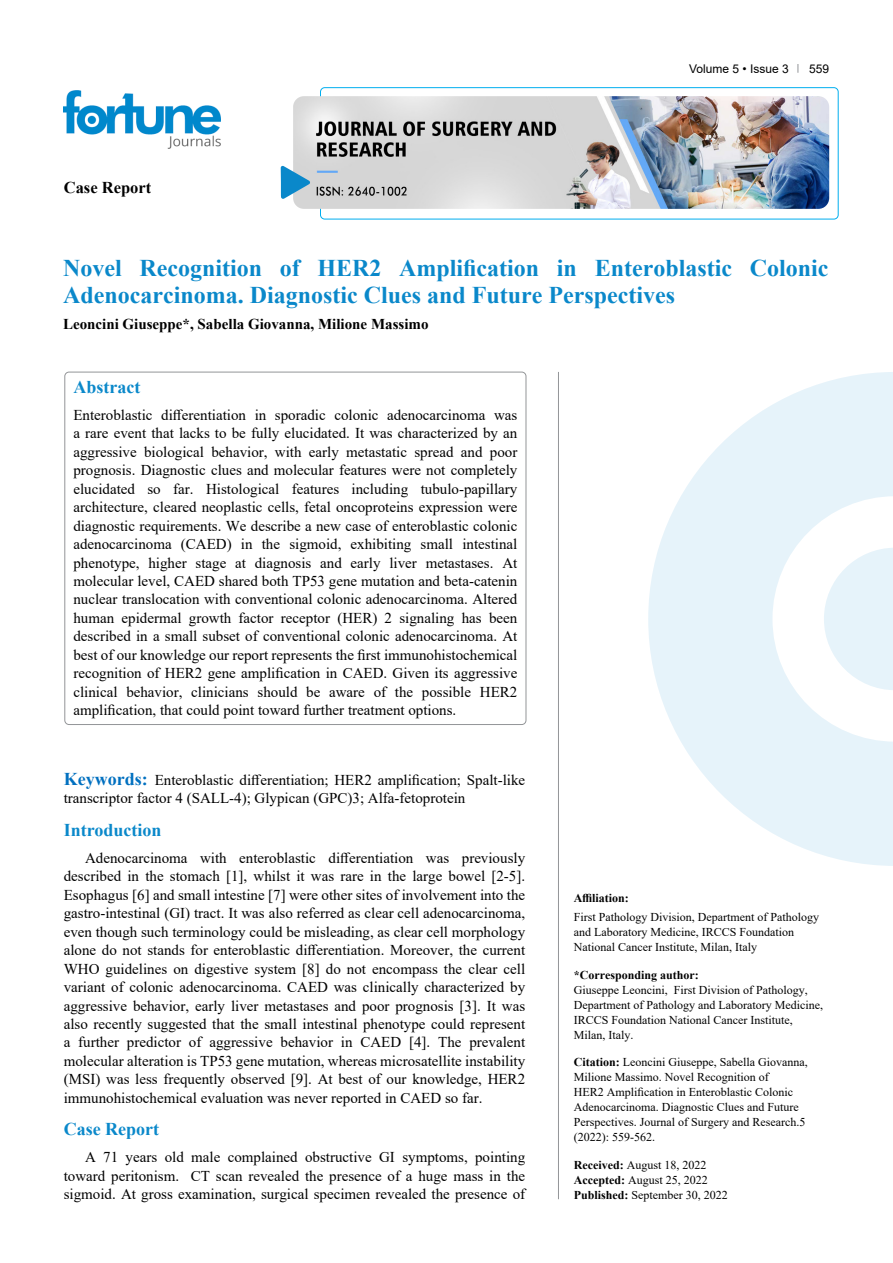
<style>
.page{position:relative;width:893px;height:1263px;background:#fff}
.page>*{position:absolute;margin:0;border:0;box-sizing:border-box;transform-origin:0 0}
.t1{font:700 24px/27px "Times New Roman";color:#0a88ca}
.t2{font:700 18px "Times New Roman";color:#0a88ca}
.t3{font:700 16.5px "Times New Roman";color:#000}
.t4{font:15px/18.5px "Times New Roman";color:#000;text-align:justify}
.t5{font:700 15px "Times New Roman";color:#000}
.t6{font:12px/15px "Times New Roman";color:#000}
.t7{font:700 12px "Times New Roman";color:#000}
.t8{font:12px "Arial";color:#000}
.s1{font-weight:700;font-size:18px;color:#0070c0}
.s2{font-weight:700}
</style>
<div class="page">
<img style="left:64px;top:90px;width:157px;height:59px">
<hr style="left:558px;top:372px;width:1px;height:827px;background:#939598">
<svg style="left:648px;top:372px;width:245px;height:494px;fill:#e6f3fa"></svg>
<svg style="left:824px;top:548px;width:69px;height:142px"></svg>
<div style="left:320px;top:87px;width:518px;height:132px;border:1px solid #00aeef;border-radius:4px"></div>
<img style="left:293px;top:96px;width:536px;height:113px">
<svg style="left:281px;top:166px;width:29px;height:33px"></svg>
<p class="t3" style="left:64px;top:175px;width:89px">Case Report</p>
<p class="t8" style="left:689px;top:60px;width:101px">Volume 5 • Issue 3</p>
<p class="t8" style="left:809px;top:60px;width:22px">559</p>
<h1 class="t1" style="left:63px;top:254px;width:767px">Novel Recognition of HER2 Amplification in Enteroblastic Colonic<br>Adenocarcinoma. Diagnostic Clues and Future Perspectives</h1>
<p class="t5" style="left:63px;top:314px;width:367px">Leoncini Giuseppe*, Sabella Giovanna, Milione Massimo</p>
<p class="t2" style="left:73px;top:374px;width:68px">Abstract</p>
<p class="t4" style="left:73px;top:405px;width:445px">Enteroblastic differentiation in sporadic colonic adenocarcinoma was a rare event that lacks to be fully elucidated. It was characterized by an aggressive biological behavior, with early metastatic spread and poor prognosis. Diagnostic clues and molecular features were not completely elucidated so far. Histological features including tubulo-papillary architecture, cleared neoplastic cells, fetal oncoproteins expression were diagnostic requirements. We describe a new case of enteroblastic colonic adenocarcinoma (CAED) in the sigmoid, exhibiting small intestinal phenotype, higher stage at diagnosis and early liver metastases. At molecular level, CAED shared both TP53 gene mutation and beta-catenin nuclear translocation with conventional colonic adenocarcinoma. Altered human epidermal growth factor receptor (HER) 2 signaling has been described in a small subset of conventional colonic adenocarcinoma. At best of our knowledge our report represents the first immunohistochemical recognition of HER2 gene amplification in CAED. Given its aggressive clinical behavior, clinicians should be aware of the possible HER2 amplification, that could point toward further treatment options.</p>
<p class="t4" style="left:64px;top:770px;width:463px"><span class="s1">Keywords:</span> Enteroblastic differentiation; HER2 amplification; Spalt-like transcriptor factor 4 (SALL-4); Glypican (GPC)3; Alfa-fetoprotein</p>
<p class="t2" style="left:64px;top:817px;width:99px">Introduction</p>
<p class="t4" style="left:64px;top:848px;width:463px;text-indent:21px">Adenocarcinoma with enteroblastic differentiation was previously described in the stomach [1], whilst it was rare in the large bowel [2-5].<br>Esophagus [6] and small intestine [7] were other sites of involvement into the gastro-intestinal (GI) tract. It was also referred as clear cell adenocarcinoma, even though such terminology could be misleading, as clear cell morphology alone do not stands for enteroblastic differentiation. Moreover, the current WHO guidelines on digestive system [8] do not encompass the clear cell variant of colonic adenocarcinoma. CAED was clinically characterized by aggressive behavior, early liver metastases and poor prognosis [3]. It was also recently suggested that the small intestinal phenotype could represent a further predictor of aggressive behavior in CAED [4]. The prevalent molecular alteration is TP53 gene mutation, whereas microsatellite instability (MSI) was less frequently observed [9]. At best of our knowledge, HER2 immunohistochemical evaluation was never reported in CAED so far.</p>
<p class="t2" style="left:64px;top:1116px;width:97px">Case Report</p>
<p class="t4" style="left:64px;top:1147px;width:463px;text-indent:21px">A 71 years old male complained obstructive GI symptoms, pointing toward peritonism. CT scan revealed the presence of a huge mass in the sigmoid. At gross examination, surgical specimen revealed the presence of</p>
<p class="t7" style="left:574px;top:889px;width:56px">Affiliation:</p>
<p class="t6" style="left:574px;top:909px;width:247px">First Pathology Division, Department of Pathology and Laboratory Medicine, IRCCS Foundation<br>National Cancer Institute, Milan, Italy</p>
<p class="t7" style="left:574px;top:966px;width:127px">*Corresponding author:</p>
<p class="t6" style="left:574px;top:982px;width:251px">Giuseppe Leoncini, First Division of Pathology, Department of Pathology and Laboratory Medicine, IRCCS Foundation National Cancer Institute, Milan, Italy.</p>
<p class="t6" style="left:574px;top:1054px;width:235px"><span class="s2">Citation:</span> Leoncini Giuseppe, Sabella Giovanna, Milione Massimo. Novel Recognition of<br>HER2 Amplification in Enteroblastic Colonic Adenocarcinoma. Diagnostic Clues and Future Perspectives. Journal of Surgery and Research.5 (2022): 559-562.</p>
<p class="t6" style="left:574px;top:1157px;width:156px"><span class="s2">Received:</span> August 18, 2022<br><span class="s2">Accepted:</span> August 25, 2022<br><span class="s2">Published:</span> September 30, 2022</p>
</div>
